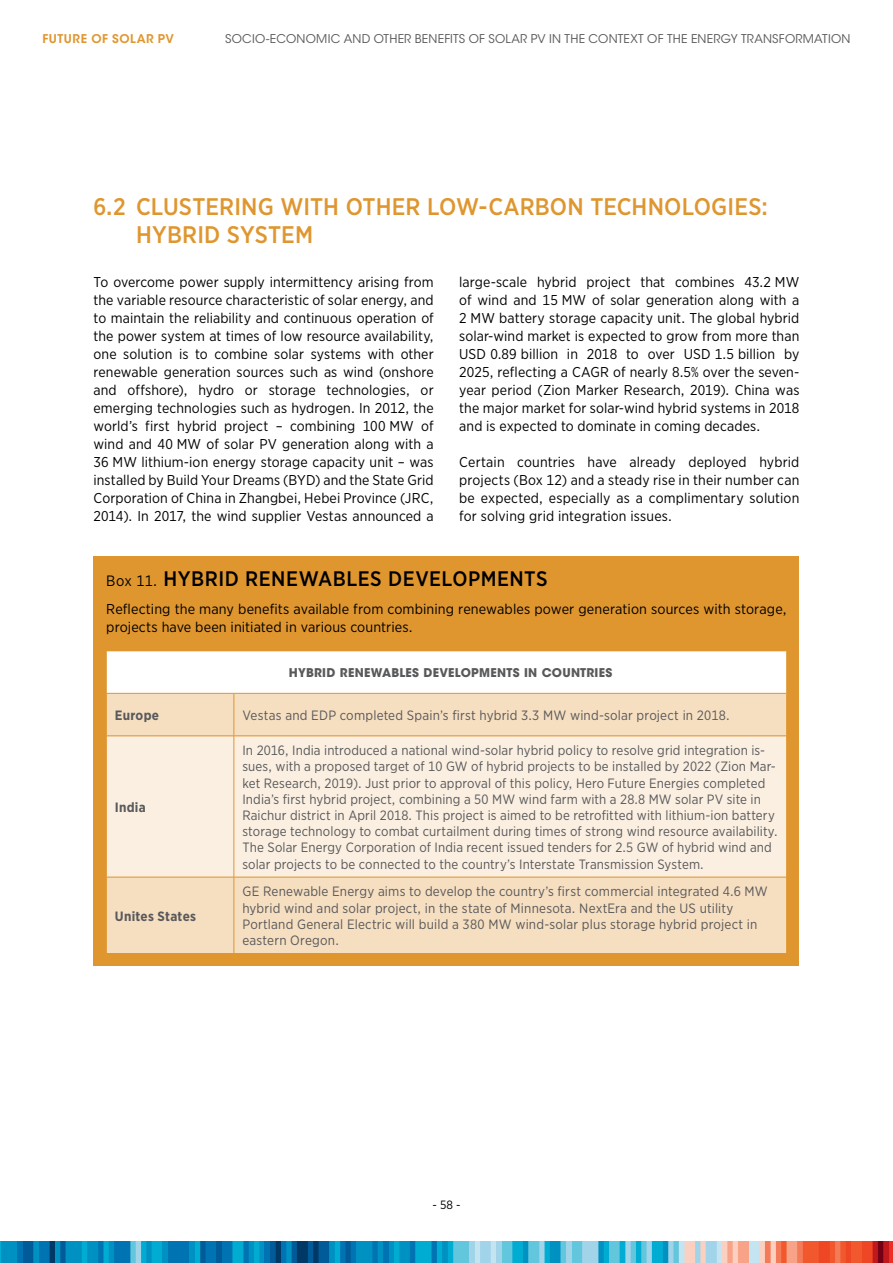
<style>
.page{position:relative;width:893px;height:1263px;background:#fff}
.page>*{position:absolute;margin:0;border:0;box-sizing:border-box;transform-origin:0 0}
.t1{font:500 24px/28.8px "Gotham Narrow";letter-spacing:.005em;color:#df962f}
.t2{font:500 21px "Gotham Narrow";letter-spacing:.02em;color:#000}
.t3{font:14.25px/18px "Gotham Narrow";letter-spacing:.01em;color:#000;text-align:justify}
.t4{font:13.5px/16.2px "Gotham Narrow";letter-spacing:.01em;color:#58595b}
.t5{font:700 13.5px "Gotham Narrow";letter-spacing:.02em;color:#58595b}
.t6{font:12px "ITC Avant Garde Std";letter-spacing:.02em;color:#58595b}
.t7{font:700 12px "ITC Avant Garde Std";letter-spacing:.025em;color:#58595b}
.t8{font:600 12px "ITC Avant Garde Std";letter-spacing:.045em;color:#df962f}
.t9{font:12px "Gotham Narrow";color:#000}
.s1{font-weight:400;font-size:15px}
</style>
<div class="page">
<svg style="left:0;top:1242px;width:889px;height:21px;background:#4e94b1"></svg>
<hr style="left:889px;top:1242px;width:4px;height:21px;background:#ee2e24">
<div style="left:94px;top:557px;width:705px;height:409px;background:#df962f"></div>
<div style="left:106px;top:651px;width:681px;height:42px;background:#fff"></div>
<div style="left:107px;top:694px;width:679px;height:259px;background:#f6dec0"></div>
<div style="left:107px;top:737px;width:679px;height:140px;background:#fbefe1"></div>
<hr style="left:786px;top:651px;width:1px;height:42px;background:#df962f">
<hr style="left:234px;top:693px;width:1px;height:43px;background:#df962f">
<hr style="left:234px;top:736px;width:1px;height:141px;background:#df962f">
<hr style="left:106px;top:736px;width:128px;height:1px;background:#df962f">
<hr style="left:234px;top:736px;width:553px;height:1px;background:#df962f">
<hr style="left:106px;top:877px;width:128px;height:1px;background:#df962f">
<hr style="left:234px;top:877px;width:553px;height:1px;background:#df962f">
<hr style="left:106px;top:651px;width:1px;height:42px;background:#df962f">
<hr style="left:234px;top:877px;width:1px;height:76px;background:#df962f">
<p class="t8" style="left:43px;top:31px;width:133px">FUTURE OF SOLAR PV</p>
<p class="t6" style="left:225px;top:31px;width:627px">SOCIO-ECONOMIC AND OTHER BENEFITS OF SOLAR PV IN THE CONTEXT OF THE ENERGY TRANSFORMATION</p>
<h1 class="t1" style="left:136px;top:191px;width:633px;text-indent:-43px">6.2 CLUSTERING WITH OTHER LOW-CARBON TECHNOLOGIES:<br>HYBRID SYSTEM</h1>
<p class="t3" style="left:93px;top:272px;width:342px">To overcome power supply intermittency arising from the variable resource characteristic of solar energy, and to maintain the reliability and continuous operation of the power system at times of low resource availability, one solution is to combine solar systems with other renewable generation sources such as wind (onshore and offshore), hydro or storage technologies, or emerging technologies such as hydrogen. In 2012, the world’s first hybrid project – combining 100 MW of wind and 40 MW of solar PV generation along with a 36 MW lithium-ion energy storage capacity unit – was installed by Build Your Dreams (BYD) and the State Grid Corporation of China in Zhangbei, Hebei Province (JRC, 2014). In 2017, the wind supplier Vestas announced a</p>
<p class="t3" style="left:459px;top:272px;width:342px">large-scale hybrid project that combines 43.2 MW of wind and 15 MW of solar generation along with a 2 MW battery storage capacity unit. The global hybrid solar-wind market is expected to grow from more than USD 0.89 billion in 2018 to over USD 1.5 billion by 2025, reflecting a CAGR of nearly 8.5% over the seven&shy;year period (Zion Marker Research, 2019). China was the major market for solar-wind hybrid systems in 2018 and is expected to dominate in coming decades.</p>
<p class="t3" style="left:459px;top:452px;width:342px">Certain countries have already deployed hybrid projects (Box 12) and a steady rise in their number can be expected, especially as a complimentary solution for solving grid integration issues.</p>
<h2 class="t2" style="left:106px;top:565px;width:443px"><span class="s1">Box 11.</span> HYBRID RENEWABLES DEVELOPMENTS</h2>
<p class="t3" style="left:106px;top:600px;width:682px">Reflecting the many benefits available from combining renewables power generation sources with storage, projects have been initiated in various countries.</p>
<p class="t7" style="left:289px;top:664px;width:325px">HYBRID RENEWABLES DEVELOPMENTS IN COUNTRIES</p>
<p class="t5" style="left:115px;top:706px;width:46px">Europe</p>
<p class="t4" style="left:242px;top:707px;width:489px">Vestas and EDP completed Spain’s first hybrid 3.3 MW wind-solar project in 2018.</p>
<p class="t5" style="left:115px;top:798px;width:33px">India</p>
<p class="t5" style="left:115px;top:907px;width:83px">Unites States</p>
<p class="t4" style="left:242px;top:742px;width:537px">In 2016, India introduced a national wind-solar hybrid policy to resolve grid integration is&shy;sues, with a proposed target of 10 GW of hybrid projects to be installed by 2022 (Zion Mar&shy;ket Research, 2019). Just prior to approval of this policy, Hero Future Energies completed India’s first hybrid project, combining a 50 MW wind farm with a 28.8 MW solar PV site in Raichur district in April 2018. This project is aimed to be retrofitted with lithium-ion battery storage technology to combat curtailment during times of strong wind resource availability.<br>The Solar Energy Corporation of India recent issued tenders for 2.5 GW of hybrid wind and solar projects to be connected to the country’s Interstate Transmission System.</p>
<p class="t4" style="left:242px;top:883px;width:527px">GE Renewable Energy aims to develop the country’s first commercial integrated 4.6 MW hybrid wind and solar project, in the state of Minnesota. NextEra and the US utility Portland General Electric will build a 380 MW wind-solar plus storage hybrid project in eastern Oregon.</p>
<p class="t9" style="left:432px;top:1197px;width:29px">- 58 -</p>
</div>
